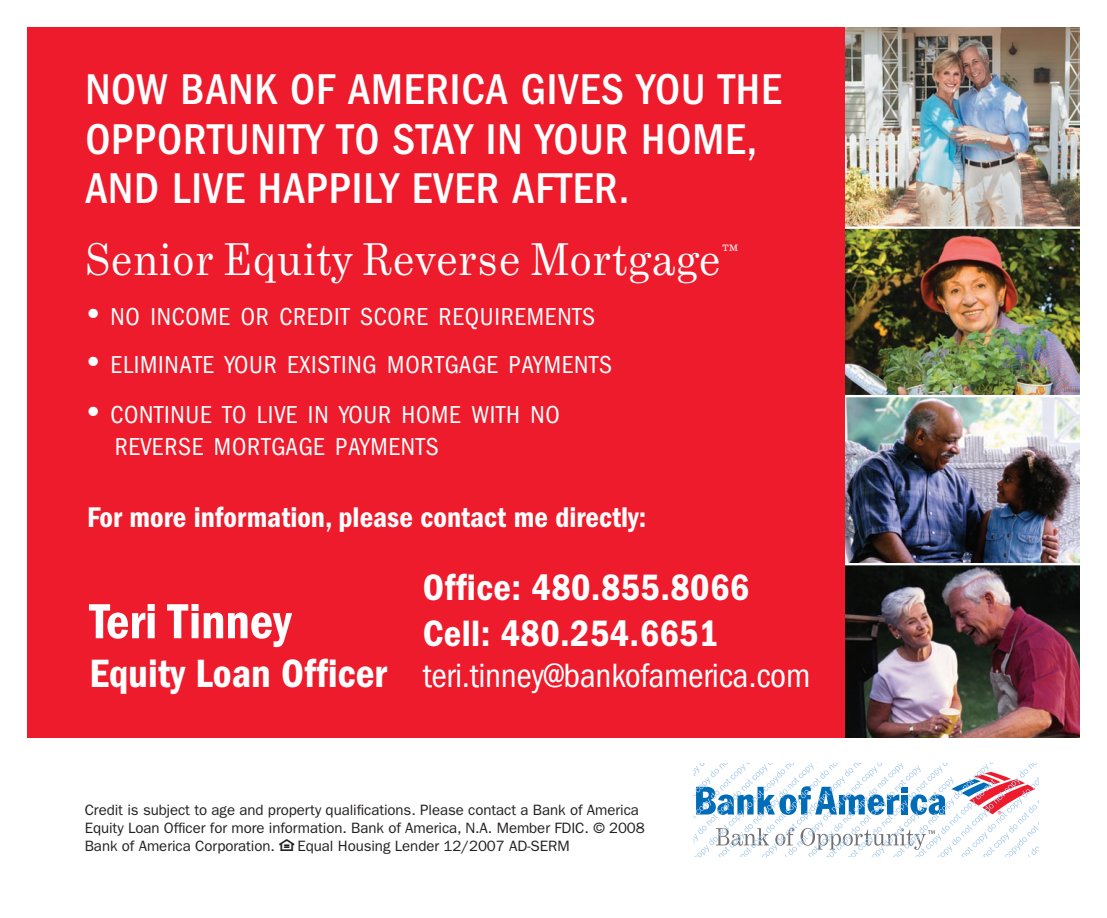
<style>
.page{position:relative;width:1107px;height:918px;background:#fff}
.page>*{position:absolute;margin:0;border:0;box-sizing:border-box;transform-origin:0 0}
.t1{font:600 condensed 51px "Franklin Gothic";color:#fff}
.t2{font:500 condensed 44.7px/49.5px "Franklin Gothic";letter-spacing:.02em;color:#fff}
.t3{font:300 42px "Higher Standards";letter-spacing:.02em;color:#fff}
.t4{font:600 condensed 40.8px "Franklin Gothic";color:#fff}
.t5{font:600 condensed 38.1px/45.6px "Franklin Gothic";letter-spacing:.01em;color:#fff}
.t6{font:condensed 34.8px "Franklin Gothic";letter-spacing:-.01em;color:#fff}
.t7{font:600 condensed 29.4px "Franklin Gothic";color:#fff}
.t8{font:condensed 25.5px/32.1px "Franklin Gothic";letter-spacing:.03em;color:#fff}
.t9{font:15px/18px "Franklin Gothic";letter-spacing:-.005em;color:#231f20}
.s1{font-family:"Higher Standards";font-weight:300;font-stretch:normal;font-size:36.3px}
.s2{font-family:"Higher Standards Display";font-weight:700}
</style>
<div class="page">
<img style="left:844px;top:27px;width:236px;height:711px">
<hr style="left:842px;top:227px;width:238px;height:2px;background:#fff">
<hr style="left:842px;top:395px;width:238px;height:2px;background:#fff">
<hr style="left:842px;top:563px;width:238px;height:2px;background:#fff">
<div style="left:27px;top:27px;width:817px;height:711px;background:#ee1b2c"></div>
<svg style="left:693px;top:763px;width:346px;height:94px"></svg>
<h2 class="t2" style="left:85px;top:65px;width:698px">NOW BANK OF AMERICA GIVES YOU THE<br>OPPORTUNITY TO STAY IN YOUR HOME,<br>AND LIVE HAPPILY EVER AFTER.</h2>
<h3 class="t3" style="left:85px;top:232px;width:656px">Senior Equity Reverse Mortgage<sup>™</sup></h3>
<h3 class="t8" style="left:85px;top:300px;width:511px"><span class="s1">•</span> NO INCOME OR CREDIT SCORE REQUIREMENTS</h3>
<h3 class="t8" style="left:85px;top:348px;width:528px"><span class="s1">•</span> ELIMINATE YOUR EXISTING MORTGAGE PAYMENTS</h3>
<h3 class="t8" style="left:115px;top:399px;width:447px;text-indent:-29px"><span class="s1">•</span> CONTINUE TO LIVE IN YOUR HOME WITH NO<br>REVERSE MORTGAGE PAYMENTS</h3>
<h3 class="t7" style="left:87px;top:500px;width:561px">For more information, please contact me directly:</h3>
<h1 class="t1" style="left:90px;top:592px;width:203px">Teri Tinney</h1>
<h3 class="t4" style="left:90px;top:651px;width:299px">Equity Loan Officer</h3>
<h3 class="t5" style="left:423px;top:565px;width:328px">Office: 480.855.8066<br>Cell: 480.254.6651</h3>
<h3 class="t6" style="left:423px;top:655px;width:389px">teri.tinney@bankofamerica.com</h3>
<p class="t9" style="left:85px;top:801px;width:562px">Credit is subject to age and property qualifications. Please contact a Bank of America<br>Equity Loan Officer for more information. Bank of America, N.A. Member FDIC. © 2008<br>Bank of America Corporation. <span class="s2">~</span> Equal Housing Lender 12/2007 AD-SERM</p>
</div>
